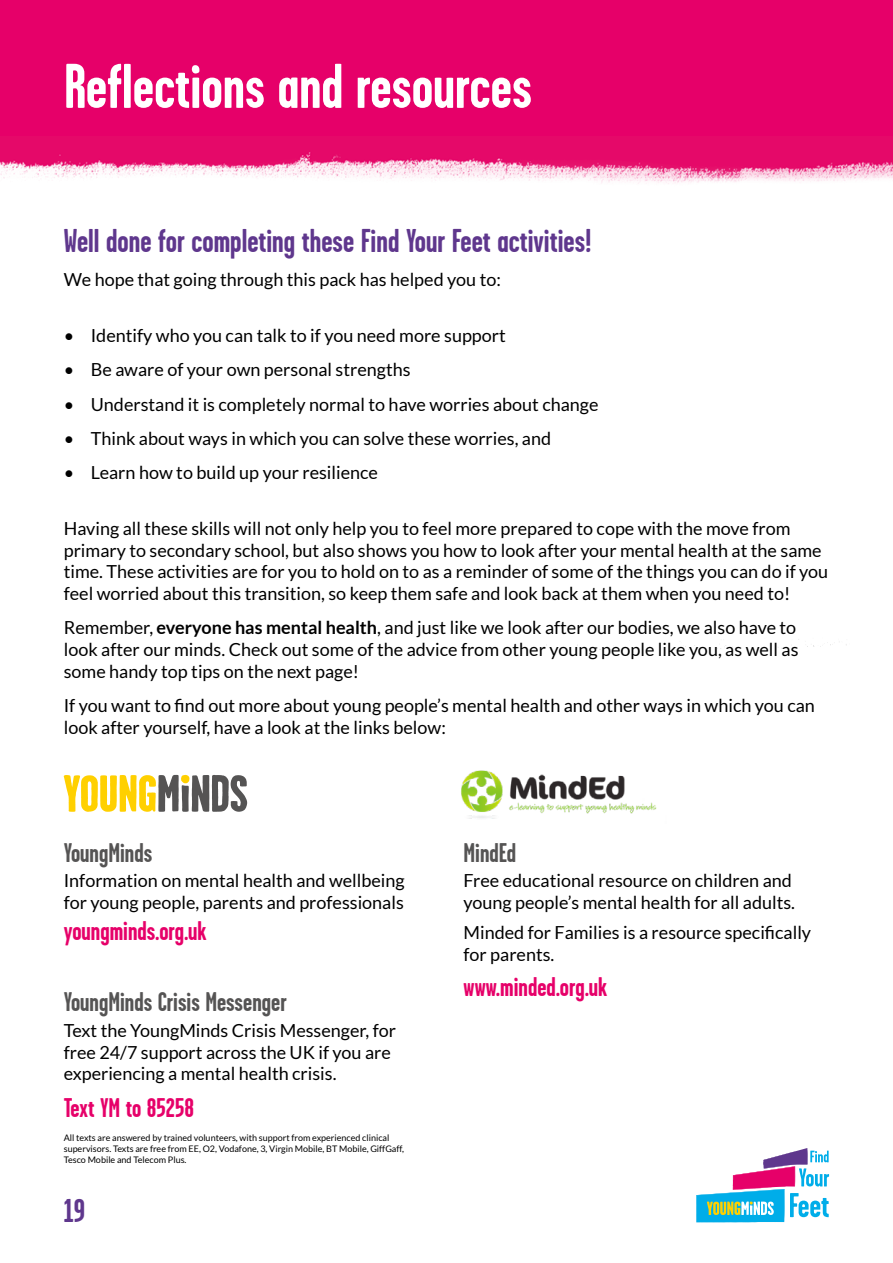
<style>
.page{position:relative;width:893px;height:1263px;background:#fff}
.page>*{position:absolute;margin:0;border:0;box-sizing:border-box;transform-origin:0 0}
.t1{font:700 63px "Garage Gothic";color:#fff}
.t2{font:700 33px "Garage Gothic";color:#5f378d}
.t3{font:700 27px "Garage Gothic";color:#e60069}
.t4{font:700 27px "Garage Gothic";color:#555454}
.t5{font:18px/21.6px "Lato";color:#000}
.t6{font:9px/10.8px "Lato";color:#000}
.s1{font-weight:700}
</style>
<div class="page">
<div style="left:0;top:0;width:893px;height:137px;background:#e60069"></div>
<img style="left:0;top:137px;width:893px;height:47px">
<svg style="left:64px;top:775px;width:183px;height:37px"></svg>
<img style="left:461px;top:770px;width:196px;height:49px">
<svg style="left:696px;top:1148px;width:133px;height:75px"></svg>
<h1 class="t1" style="left:64px;top:53px;width:470px">Reflections and resources</h1>
<h2 class="t2" style="left:64px;top:223px;width:529px">Well done for completing these Find Your Feet activities!</h2>
<p class="t5" style="left:64px;top:268px;width:439px">We hope that going through this pack has helped you to:</p>
<p class="t5" style="left:64px;top:324px;width:444px">• Identify who you can talk to if you need more support</p>
<p class="t5" style="left:64px;top:359px;width:348px">• Be aware of your own personal strengths</p>
<p class="t5" style="left:64px;top:393px;width:536px">• Understand it is completely normal to have worries about change</p>
<p class="t5" style="left:64px;top:427px;width:489px">• Think about ways in which you can solve these worries, and</p>
<p class="t5" style="left:64px;top:462px;width:316px">• Learn how to build up your resilience</p>
<p class="t5" style="left:64px;top:518px;width:766px">Having all these skills will not only help you to feel more prepared to cope with the move from primary to secondary school, but also shows you how to look after your mental health at the same time. These activities are for you to hold on to as a reminder of some of the things you can do if you feel worried about this transition, so keep them safe and look back at them when you need to!</p>
<p class="t5" style="left:64px;top:617px;width:736px">Remember, <span class="s1">everyone has mental health</span>, and just like we look after our bodies, we also have to look after our minds. Check out some of the advice from other young people like you, as well as some handy top tips on the next page!</p>
<p class="t5" style="left:64px;top:694px;width:753px">If you want to find out more about young people’s mental health and other ways in which you can look after yourself, have a look at the links below:</p>
<h3 class="t4" style="left:64px;top:838px;width:90px">YoungMinds</h3>
<p class="t5" style="left:64px;top:870px;width:342px">Information on mental health and wellbeing for young people, parents and professionals</p>
<h3 class="t3" style="left:64px;top:916px;width:145px">youngminds.org.uk</h3>
<h3 class="t4" style="left:64px;top:988px;width:224px">YoungMinds Crisis Messenger</h3>
<p class="t5" style="left:64px;top:1020px;width:334px">Text the YoungMinds Crisis Messenger, for free 24/7 support across the UK if you are experiencing a mental health crisis.</p>
<h3 class="t3" style="left:64px;top:1093px;width:132px">Text YM to 85258</h3>
<p class="t6" style="left:64px;top:1132px;width:342px">All texts are answered by trained volunteers, with support from experienced clinical supervisors. Texts are free from EE, O2, Vodafone, 3, Virgin Mobile, BT Mobile, GiffGaff,<br>Tesco Mobile and Telecom Plus.</p>
<h2 class="t2" style="left:64px;top:1193px;width:23px">19</h2>
<h3 class="t4" style="left:463px;top:838px;width:54px">MindEd</h3>
<p class="t5" style="left:463px;top:870px;width:333px">Free educational resource on children and young people’s mental health for all adults.</p>
<p class="t5" style="left:463px;top:922px;width:349px">Minded for Families is a resource specifically for parents.</p>
<h3 class="t3" style="left:463px;top:972px;width:145px">www.minded.org.uk</h3>
</div>
